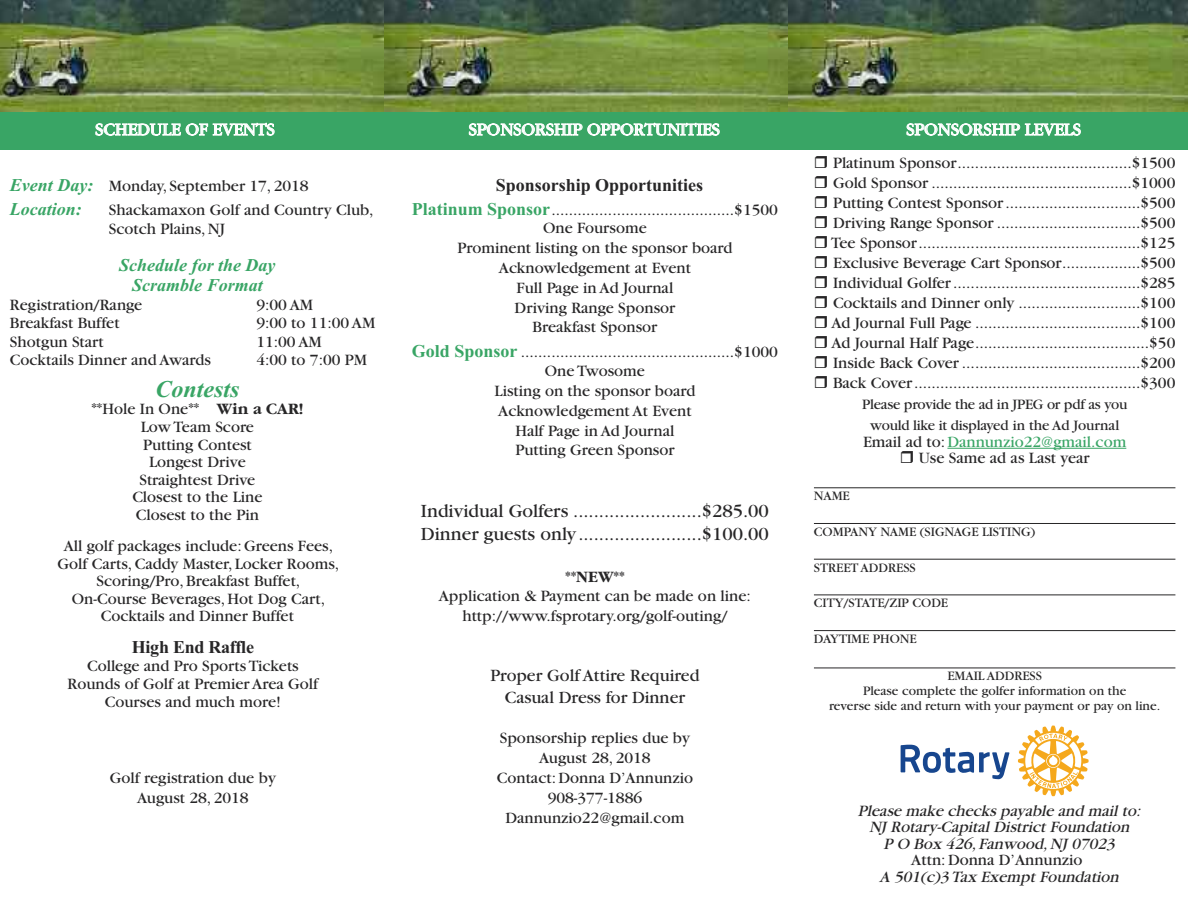
<style>
.page{position:relative;width:1188px;height:918px;background:#fff}
.page>*{position:absolute;margin:0;border:0;box-sizing:border-box;transform-origin:0 0}
.t1{font:italic 700 24px "Times New Roman";color:#39a565}
.t2{font:19.5px/23.4px "Garamond";color:#272627}
.t3{font:18px "Garamond";color:#fff}
.t4{font:18px/21.6px "Garamond";color:#272627;text-align:center}
.t5{font:italic 700 18px/20px "Times New Roman";color:#39a565;text-align:center}
.t6{font:700 18px "Times New Roman";color:#272627}
.t7{font:16.5px/19.6px "Garamond";color:#272627;text-align:center}
.t8{font:italic 16.5px/16.5px "Garamond";color:#272627;text-align:center}
.t9{font:700 16.5px "Garamond";color:#272627}
.t10{font:15px/21px "Garamond";letter-spacing:-.015em;color:#272627;text-align:center}
.t11{font:13.5px/15px "Garamond";color:#272627;text-align:center}
.s1{font-family:"Times New Roman";font-weight:700;font-style:italic;font-size:18px;color:#39a565}
.s2{font-weight:700}
.s3{font-family:"Times New Roman";font-weight:700;font-size:18px;color:#39a565}
.s4{color:#39a565}
</style>
<div class="page">
<div style="left:778px;top:112px;width:410px;height:38px;background:#39a565"></div>
<div style="left:384px;top:112px;width:420px;height:38px;background:#39a565"></div>
<div style="left:0;top:112px;width:384px;height:38px;background:#39a565"></div>
<img style="left:0;top:0;width:1188px;height:112px">
<hr style="left:947px;top:448px;width:179px;height:1px;background:#39a565">
<hr style="left:814px;top:487px;width:361px;height:1px;background:#272627">
<hr style="left:814px;top:523px;width:361px;height:1px;background:#272627">
<hr style="left:814px;top:559px;width:361px;height:1px;background:#272627">
<hr style="left:814px;top:595px;width:361px;height:1px;background:#272627">
<hr style="left:814px;top:630px;width:361px;height:1px;background:#272627">
<hr style="left:814px;top:668px;width:361px;height:1px;background:#272627">
<svg style="left:901px;top:745px;width:108px;height:34px"></svg>
<svg style="left:1018px;top:726px;width:71px;height:70px"></svg>
<p class="t3" style="left:95px;top:123px;width:181px">SCHEDULE OF EVENTS</p>
<p class="t3" style="left:469px;top:123px;width:253px">SPONSORSHIP OPPORTUNITIES</p>
<p class="t3" style="left:906px;top:123px;width:176px">SPONSORSHIP LEVELS</p>
<p class="t7" style="left:10px;top:178px;width:300px"><span class="s1">Event Day:</span> Monday, September 17, 2018</p>
<p class="t5" style="left:10px;top:201px;width:73px">Location:</p>
<p class="t7" style="left:109px;top:202px;width:266px;line-height:18.9px;text-align:left">Shackamaxon Golf and Country Club,<br>Scotch Plains,NJ</p>
<p class="t5" style="left:119px;top:257px;width:158px">Schedule for the Day<br>Scramble Format</p>
<p class="t7" style="left:10px;top:296px;width:134px">Registration/Range</p>
<p class="t7" style="left:256px;top:296px;width:58px">9:00 AM</p>
<p class="t7" style="left:10px;top:315px;width:111px">Breakfast Buffet</p>
<p class="t7" style="left:256px;top:315px;width:121px">9:00 to 11:00 AM</p>
<p class="t7" style="left:10px;top:334px;width:95px">Shotgun Start</p>
<p class="t7" style="left:256px;top:334px;width:67px">11:00 AM</p>
<p class="t7" style="left:10px;top:352px;width:202px">Cocktails Dinner and Awards</p>
<p class="t7" style="left:256px;top:352px;width:112px">4:00 to 7:00 PM</p>
<h1 class="t1" style="left:155px;top:381px;width:85px">Contests</h1>
<p class="t7" style="left:91px;top:402px;width:214px;line-height:17.5px">**Hole In One** <span class="s2">Win a CAR!<br></span>Low Team Score<br>Putting Contest<br>Longest Drive<br>Straightest Drive<br>Closest to the Line<br>Closest to the Pin</p>
<p class="t7" style="left:58px;top:539px;width:283px;line-height:17.5px">All golf packages include: Greens Fees, Golf Carts,Caddy Master, Locker Rooms, Scoring/Pro,Breakfast Buffet, On-Course Beverages, Hot Dog Cart, Cocktails and Dinner Buffet</p>
<p class="t6" style="left:132px;top:642px;width:124px">High End Raffle</p>
<p class="t7" style="left:68px;top:659px;width:252px;line-height:18px">College and Pro SportsTickets<br>Rounds of Golf at Premier Area Golf<br>Courses and much more!</p>
<p class="t7" style="left:110px;top:769px;width:168px">Golf registration due by<br>August 28, 2018</p>
<p class="t6" style="left:496px;top:179px;width:209px">Sponsorship Opportunities</p>
<p class="t7" style="left:412px;top:201px;width:368px"><span class="s3">Platinum Sponsor</span>..........................................$1500<br>One Foursome<br>Prominent listing on the sponsor board<br>Acknowledgement at Event<br>Full Page in Ad Journal<br>Driving Range Sponsor<br>Breakfast Sponsor</p>
<p class="t7" style="left:412px;top:344px;width:368px"><span class="s3">Gold Sponsor</span> .................................................$1000<br>OneTwosome<br>Listing on the sponsor board<br>Acknowledgement At Event<br>Half Page in Ad Journal<br>Putting Green Sponsor</p>
<p class="t2" style="left:421px;top:501px;width:349px">Individual Golfers .........................$285.00<br>Dinner guests only........................$100.00</p>
<p class="t9" style="left:565px;top:567px;width:61px">**NEW**</p>
<p class="t7" style="left:439px;top:588px;width:313px">Application &amp; Payment can be made on line: http://www.fsprotary.org/golf-outing/</p>
<p class="t4" style="left:490px;top:666px;width:211px">Proper Golf Attire Required<br>Casual Dress for Dinner</p>
<p class="t7" style="left:497px;top:730px;width:198px">Sponsorship replies due by<br>August 28, 2018<br>Contact: Donna D’Annunzio<br>908-377-1886<br>Dannunzio22@gmail.com</p>
<p class="t7" style="left:831px;top:154px;width:346px;text-align:justify">Platinum Sponsor........................................$1500<br>Gold Sponsor ..............................................$1000<br>Putting Contest Sponsor...............................$500<br>Driving Range Sponsor .................................$500<br>Tee Sponsor...................................................$125<br>Exclusive Beverage Cart Sponsor..................$500<br>Individual Golfer...........................................$285<br>Cocktails and Dinner only ............................$100<br>Ad Journal Full Page ......................................$100<br>Ad Journal Half Page........................................$50<br>Inside Back Cover .........................................$200<br>Back Cover....................................................$300</p>
<p class="t10" style="left:862px;top:395px;width:267px">Please provide the ad in JPEG or pdf as you would like it displayed in the Ad Journal</p>
<p class="t7" style="left:919px;top:435px;width:209px;line-height:16.5px;text-align:left;text-indent:-56px">Email ad to: <span class="s4">Dannunzio22@gmail.com<br></span>Use Same ad as Last year</p>
<p class="t11" style="left:814px;top:490px;width:37px">NAME</p>
<p class="t11" style="left:814px;top:525px;width:223px">COMPANY NAME (SIGNAGE LISTING)</p>
<p class="t11" style="left:814px;top:561px;width:103px">STREET ADDRESS</p>
<p class="t11" style="left:814px;top:597px;width:136px">CITY/STATE/ZIP CODE</p>
<p class="t11" style="left:814px;top:632px;width:104px">DAYTIME PHONE</p>
<p class="t11" style="left:829px;top:670px;width:333px">EMAIL ADDRESS<br>Please complete the golfer information on the<br>reverse side and return with your payment or pay on line.</p>
<p class="t8" style="left:858px;top:804px;width:287px">Please make checks p ayable and mail to:<br>NJ Rotary-Cap ital District Foundation<br>P O Box 426, Fanwood,NJ 07023</p>
<p class="t7" style="left:911px;top:852px;width:173px">Attn: Donna D’Annunzio</p>
<p class="t8" style="left:880px;top:870px;width:244px">A 501(c)3Tax Exempt Foundation</p>
</div>
